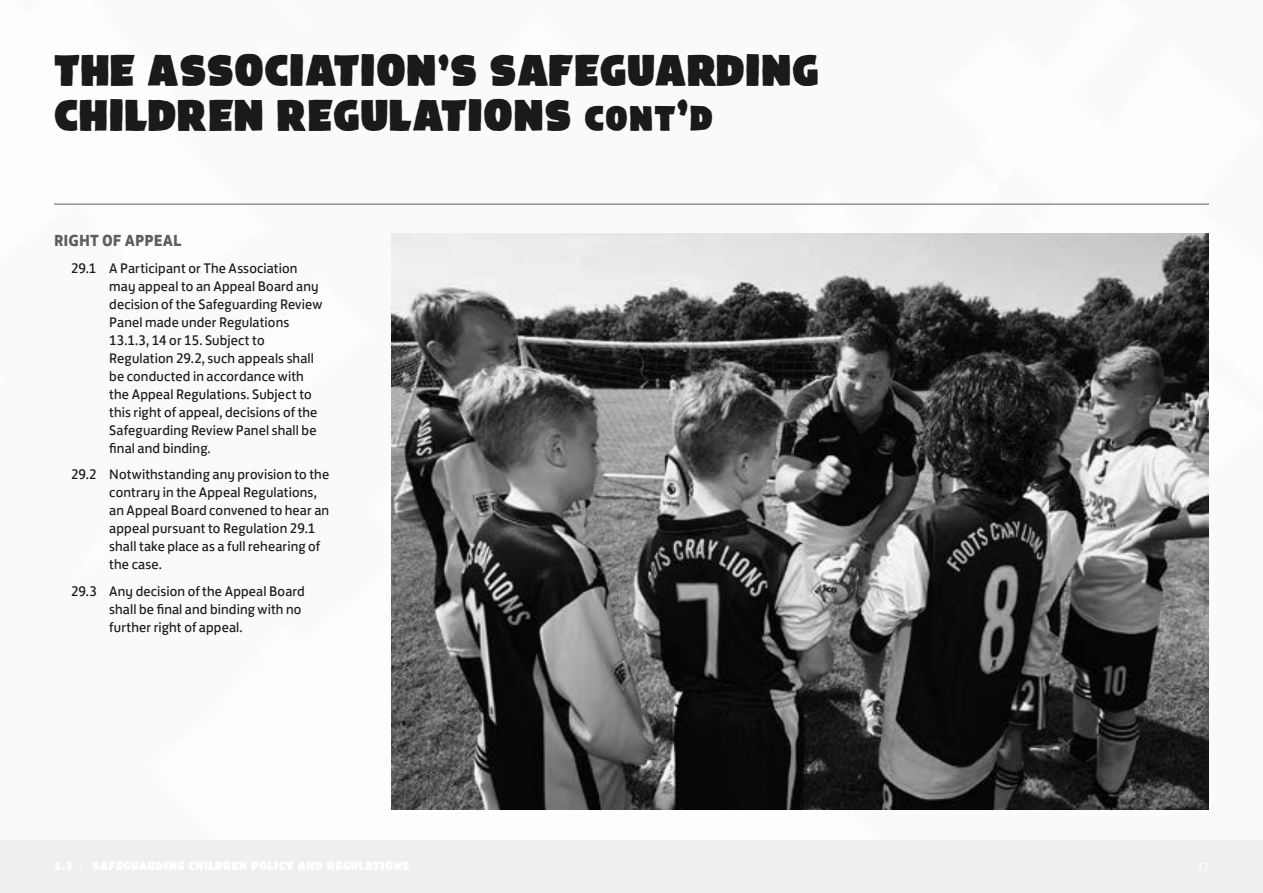
<style>
.page{position:relative;width:1263px;height:893px;background:#fff}
.page>*{position:absolute;margin:0;border:0;box-sizing:border-box;transform-origin:0 0}
.t1{font:39px/45px "FA Brush";color:#1a1a1a}
.t2{font:700 16.5px "FS Jack";letter-spacing:.005em;color:#5d5d5d}
.t3{font:14.25px/18px "FS Jack";letter-spacing:.005em;color:#1a1a1a}
</style>
<div class="page">
<hr style="left:54px;top:204px;width:1155px;height:1px;background:#5d5d5d">
<img style="left:391px;top:234px;width:818px;height:575px">
<div style="left:0;top:840px;width:1263px;height:53px;background:#efefef"></div>
<h1 class="t1" style="left:54px;top:51px;width:767px">THE ASSOCIATION’S SAFEGUARDING<br>CHILDREN REGULATIONS cont’d</h1>
<p class="t2" style="left:54px;top:227px;width:129px">RIGHT OF APPEAL</p>
<p class="t3" style="left:109px;top:258px;width:215px;text-indent:-38px">29.1 A Participant or The Association may appeal to an Appeal Board any decision of the Safeguarding Review<br>Panel made under Regulations<br>13.1.3, 14 or 15. Subject to<br>Regulation 29.2, such appeals shall be conducted in accordance with the Appeal Regulations. Subject to this right of appeal, decisions of the<br>Safeguarding Review Panel shall be final and binding.</p>
<p class="t3" style="left:109px;top:464px;width:221px;text-indent:-38px">29.2 Notwithstanding any provision to the contrary in the Appeal Regulations, an Appeal Board convened to hear an appeal pursuant to Regulation 29.1 shall take place as a full rehearing of the case.</p>
<p class="t3" style="left:109px;top:581px;width:197px;text-indent:-38px">29.3 Any decision of the Appeal Board shall be final and binding with no further right of appeal.</p>
</div>
